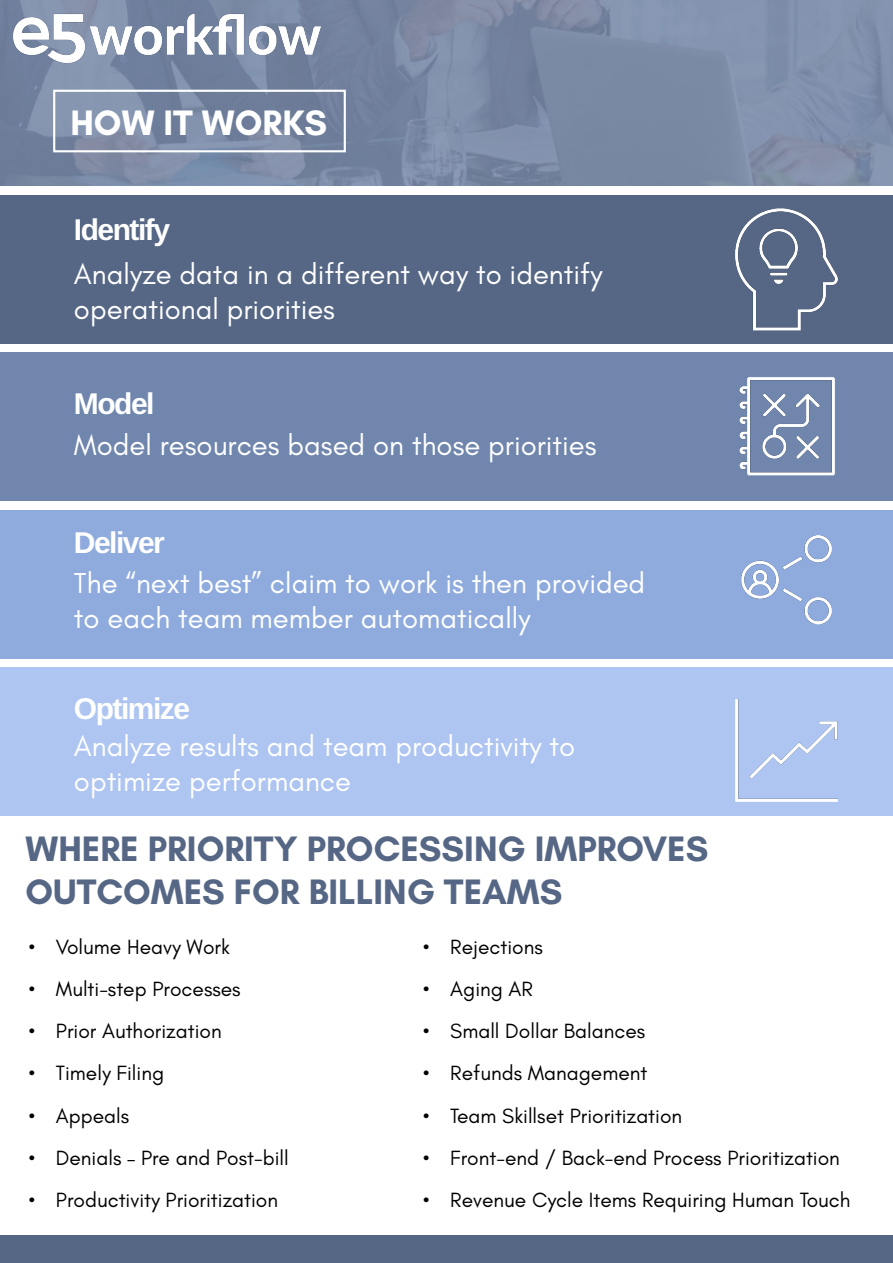
<style>
.page{position:relative;width:893px;height:1263px;background:#fff}
.page>*{position:absolute;margin:0;border:0;box-sizing:border-box;transform-origin:0 0}
.t1{font:700 36px/43.2px "Glacial Indifference";color:#566785}
.t2{font:700 36px "Glacial Indifference";color:#fff}
.t3{font:30px "Arimo";letter-spacing:-.05em;color:#fff}
.t4{font:29.25px/35.1px "Glacial Indifference";color:#fff}
.t5{font:21px "Glacial Indifference";color:#000}
</style>
<div class="page">
<svg style="left:0;top:0;width:893px;height:185px;background:#7b8aa5"></svg>
<div style="left:0;top:195px;width:893px;height:149px;background:#566785"></div>
<img style="left:735px;top:208px;width:103px;height:123px">
<div style="left:0;top:353px;width:893px;height:148px;background:#7086ad"></div>
<img style="left:739px;top:377px;width:96px;height:99px">
<div style="left:0;top:510px;width:893px;height:149px;background:#8fabdd"></div>
<img style="left:741px;top:535px;width:91px;height:90px">
<div style="left:0;top:667px;width:893px;height:149px;background:#aec5f1"></div>
<img style="left:735px;top:699px;width:103px;height:103px">
<div style="left:0;top:1236px;width:893px;height:27px;background:#566785"></div>
<div style="left:53px;top:90px;width:293px;height:62px;border:2px solid #fff"></div>
<img style="left:13px;top:13px;width:308px;height:52px">
<p class="t2" style="left:70px;top:100px;width:258px">HOW IT WORKS</p>
<p class="t3" style="left:74px;top:209px;width:98px">Identify</p>
<p class="t4" style="left:74px;top:257px;width:530px">Analyze data in a different way to identify operational priorities</p>
<p class="t3" style="left:74px;top:382px;width:82px">Model</p>
<p class="t4" style="left:74px;top:428px;width:524px">Model resources based on those priorities</p>
<p class="t3" style="left:74px;top:521px;width:93px">Deliver</p>
<p class="t4" style="left:74px;top:566px;width:573px">The “next best” claim to work is then provided to each team member automatically</p>
<p class="t3" style="left:74px;top:688px;width:118px">Optimize</p>
<p class="t4" style="left:74px;top:729px;width:503px">Analyze results and team productivity to optimize performance</p>
<p class="t1" style="left:26px;top:827px;width:684px">WHERE PRIORITY PROCESSING IMPROVES<br>OUTCOMES FOR BILLING TEAMS</p>
<p class="t5" style="left:29px;top:935px;width:203px">• Volume Heavy Work</p>
<p class="t5" style="left:29px;top:977px;width:213px">• Multi-step Processes</p>
<p class="t5" style="left:29px;top:1019px;width:194px">• Prior Authorization</p>
<p class="t5" style="left:29px;top:1061px;width:137px">• Timely Filing</p>
<p class="t5" style="left:29px;top:1104px;width:102px">• Appeals</p>
<p class="t5" style="left:29px;top:1146px;width:261px">• Denials – Pre and Post-bill</p>
<p class="t5" style="left:29px;top:1188px;width:251px">• Productivity Prioritization</p>
<p class="t5" style="left:423px;top:935px;width:121px">• Rejections</p>
<p class="t5" style="left:423px;top:977px;width:111px">• Aging AR</p>
<p class="t5" style="left:423px;top:1019px;width:223px">• Small Dollar Balances</p>
<p class="t5" style="left:423px;top:1061px;width:226px">• Refunds Management</p>
<p class="t5" style="left:423px;top:1104px;width:260px">• Team Skillset Prioritization</p>
<p class="t5" style="left:423px;top:1146px;width:418px">• Front-end / Back-end Process Prioritization</p>
<p class="t5" style="left:423px;top:1188px;width:429px">• Revenue Cycle Items Requiring Human Touch</p>
</div>
